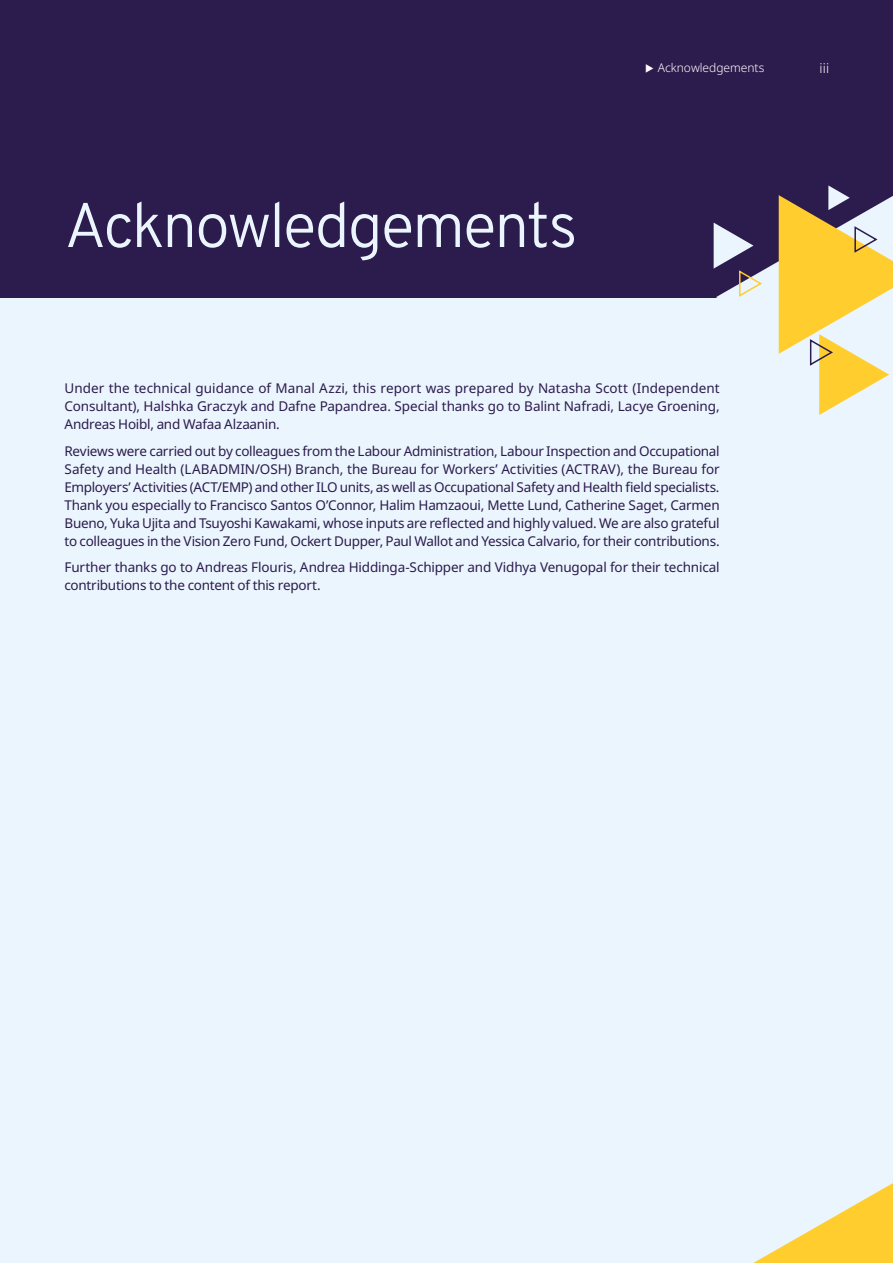
<style>
.page{position:relative;width:893px;height:1263px;background:#fff}
.page>*{position:absolute;margin:0;border:0;box-sizing:border-box;transform-origin:0 0}
.t1{font:300 63px "Overpass";letter-spacing:-.035em;color:#ebf5fd}
.t2{font:13.5px/18px "Noto Sans";letter-spacing:-.015em;color:#2c1b4d;text-align:justify}
.t3{font:300 13.5px "Noto Sans";color:#fff}
.t4{font:300 12px "Noto Sans";color:#fff}
</style>
<div class="page">
<div style="left:1px;top:0;width:892px;height:1263px;background:#ebf5fd"></div>
<div style="left:1px;top:0;width:892px;height:297px;background:#2c1b4d"></div>
<svg style="left:753px;top:1183px;width:140px;height:80px"></svg>
<svg style="left:714px;top:185px;width:179px;height:230px"></svg>
<h1 class="t1" style="left:65px;top:175px;width:515px">Acknowledgements</h1>
<p class="t4" style="left:658px;top:60px;width:108px">Acknowledgements</p>
<p class="t3" style="left:820px;top:59px;width:11px">iii</p>
<p class="t2" style="left:65px;top:379px;width:657px">Under the technical guidance of Manal Azzi, this report was prepared by Natasha Scott (Independent Consultant), Halshka Graczyk and Dafne Papandrea. Special thanks go to Balint Nafradi, Lacye Groening, Andreas Hoibl, and Wafaa Alzaanin.</p>
<p class="t2" style="left:65px;top:442px;width:657px">Reviews were carried out by colleagues from the Labour Administration, Labour Inspection and Occupational Safety and Health (LABADMIN/OSH) Branch, the Bureau for Workers’ Activities (ACTRAV), the Bureau for Employers’ Activities (ACT/EMP) and other ILO units, as well as Occupational Safety and Health field specialists.<br>Thank you especially to Francisco Santos O’Connor, Halim Hamzaoui, Mette Lund, Catherine Saget, Carmen Bueno, Yuka Ujita and Tsuyoshi Kawakami, whose inputs are reflected and highly valued. We are also grateful to colleagues in the Vision Zero Fund, Ockert Dupper, Paul Wallot and Yessica Calvario, for their contributions.</p>
<p class="t2" style="left:65px;top:558px;width:657px">Further thanks go to Andreas Flouris, Andrea Hiddinga-Schipper and Vidhya Venugopal for their technical contributions to the content of this report.</p>
</div>
